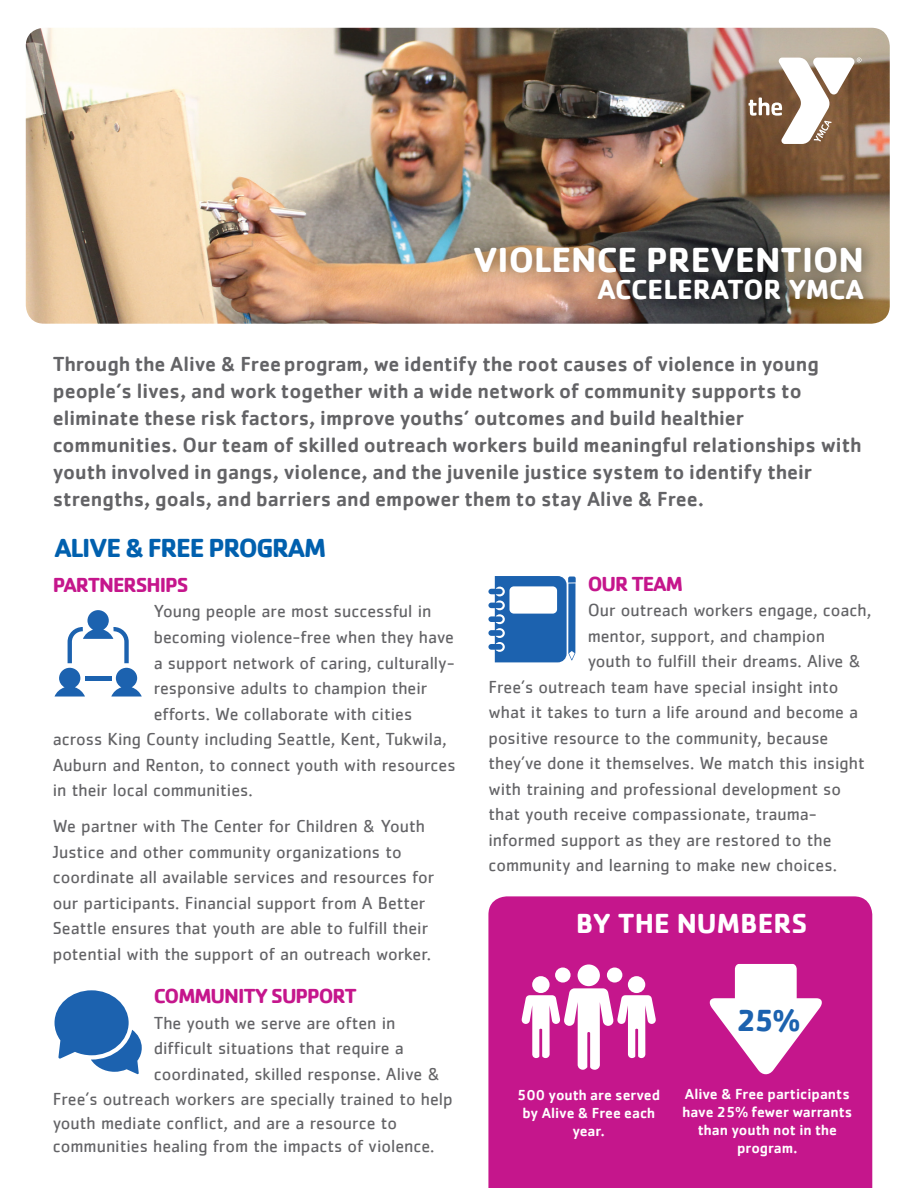
<style>
.page{position:relative;width:918px;height:1188px;background:#fff}
.page>*{position:absolute;margin:0;border:0;box-sizing:border-box;transform-origin:0 0}
.t1{font:700 36px "Cachet";color:#fff}
.t2{font:700 31.5px "Cachet";color:#1c62af}
.t3{font:700 28.5px "Cachet";color:#fff}
.t4{font:700 27px "Cachet";letter-spacing:-.05em;color:#0160ae}
.t5{font:500 21px/27px "Cachet";color:#636366}
.t6{font:700 21px "Cachet";letter-spacing:-.05em;color:#c5168c}
.t7{font:18px/25.5px "Cachet";color:#636366}
.t8{font:500 15px/18px "Cachet";color:#fff;text-align:center}
</style>
<div class="page">
<img style="left:26px;top:28px;width:864px;height:296px">
<img style="left:461px;top:233px;width:416px;height:80px">
<svg style="left:749px;top:58px;width:113px;height:86px"></svg>
<div style="left:488px;top:896px;width:384px;height:292px;background:#c5168c"></div>
<svg style="left:55px;top:610px;width:87px;height:87px"></svg>
<svg style="left:488px;top:576px;width:88px;height:86px"></svg>
<svg style="left:55px;top:990px;width:87px;height:84px"></svg>
<svg style="left:710px;top:952px;width:112px;height:122px"></svg>
<svg style="left:522px;top:964px;width:134px;height:106px"></svg>
<h1 class="t1" style="left:473px;top:236px;width:392px">VIOLENCE PREVENTION</h1>
<h3 class="t3" style="left:597px;top:271px;width:268px">ACCELERATOR YMCA</h3>
<p class="t5" style="left:53px;top:350px;width:810px">Through the Alive &amp; Freeprogram, we identify the root causes of violence in young people’s lives, and work together with a wide network of community supports to eliminate these risk factors, improve youths’ outcomes and build healthier communities. Our team of skilled outreach workers build meaningful relationships with youth involved in gangs, violence, and the juvenile justice system to identify their strengths, goals, and barriers and empower them to stay Alive &amp; Free.</p>
<h3 class="t4" style="left:55px;top:530px;width:273px">ALIVE &amp; FREE PROGRAM</h3>
<p class="t6" style="left:53px;top:571px;width:137px">PARTNERSHIPS</p>
<p class="t7" style="left:154px;top:598px;width:279px">Young people are most successful in</p>
<p class="t7" style="left:154px;top:624px;width:302px">becoming violence-free when they have</p>
<p class="t7" style="left:154px;top:649px;width:302px">a support network of caring, culturally-</p>
<p class="t7" style="left:154px;top:675px;width:275px">responsive adults to champion their</p>
<p class="t7" style="left:154px;top:700px;width:260px">efforts. We collaborate with cities</p>
<p class="t7" style="left:53px;top:726px;width:395px">across King County including Seattle, Kent, Tukwila,</p>
<p class="t7" style="left:53px;top:751px;width:404px">Auburn and Renton, to connect youth with resources</p>
<p class="t7" style="left:53px;top:777px;width:201px">in their local communities.</p>
<p class="t7" style="left:53px;top:813px;width:383px">We partner with The Center for Children &amp; Youth Justice and other community organizations to coordinate all available services and resources for our participants. Financial support from A Better Seattle ensures that youth are able to fulfill their potential with the support of an outreach worker.</p>
<p class="t6" style="left:154px;top:982px;width:205px">COMMUNITY SUPPORT</p>
<p class="t7" style="left:154px;top:1009px;width:243px">The youth we serve are often in</p>
<p class="t7" style="left:154px;top:1035px;width:252px">difficult situations that require a</p>
<p class="t7" style="left:154px;top:1060px;width:288px">coordinated, skilled response. Alive &amp;</p>
<p class="t7" style="left:53px;top:1086px;width:401px">Free’s outreach workers are specially trained to help</p>
<p class="t7" style="left:53px;top:1110px;width:346px">youth mediate conflict, and are a resource to</p>
<p class="t7" style="left:53px;top:1132px;width:383px">communities healing from the impacts of violence.</p>
<p class="t6" style="left:588px;top:570px;width:97px">OUR TEAM</p>
<p class="t7" style="left:588px;top:597px;width:285px">Our outreach workers engage, coach,</p>
<p class="t7" style="left:588px;top:623px;width:239px">mentor, support, and champion</p>
<p class="t7" style="left:588px;top:648px;width:275px">youth to fulfill their dreams. Alive &amp;</p>
<p class="t7" style="left:488px;top:674px;width:352px">Free’s outreach team have special insight into</p>
<p class="t7" style="left:488px;top:699px;width:371px">what it takes to turn a life around and become a</p>
<p class="t7" style="left:488px;top:725px;width:341px">positive resource to the community, because</p>
<p class="t7" style="left:488px;top:750px;width:378px">they’ve done it themselves. We match this insight</p>
<p class="t7" style="left:488px;top:776px;width:354px">with training and professional development so</p>
<p class="t7" style="left:488px;top:801px;width:330px">that youth receive compassionate, trauma-</p>
<p class="t7" style="left:488px;top:827px;width:345px">informed support as they are restored to the</p>
<p class="t7" style="left:488px;top:852px;width:350px">community and learning to make new choices.</p>
<h3 class="t3" style="left:576px;top:905px;width:233px">BY THE NUMBERS</h3>
<h2 class="t2" style="left:737px;top:1000px;width:66px">25%</h2>
<p class="t8" style="left:517px;top:1086px;width:144px">500 youth are served by Alive &amp; Free each year.</p>
<p class="t8" style="left:682px;top:1084px;width:171px">Alive &amp; Free participants have 25% fewer warrants than youth not in the program.</p>
</div>
